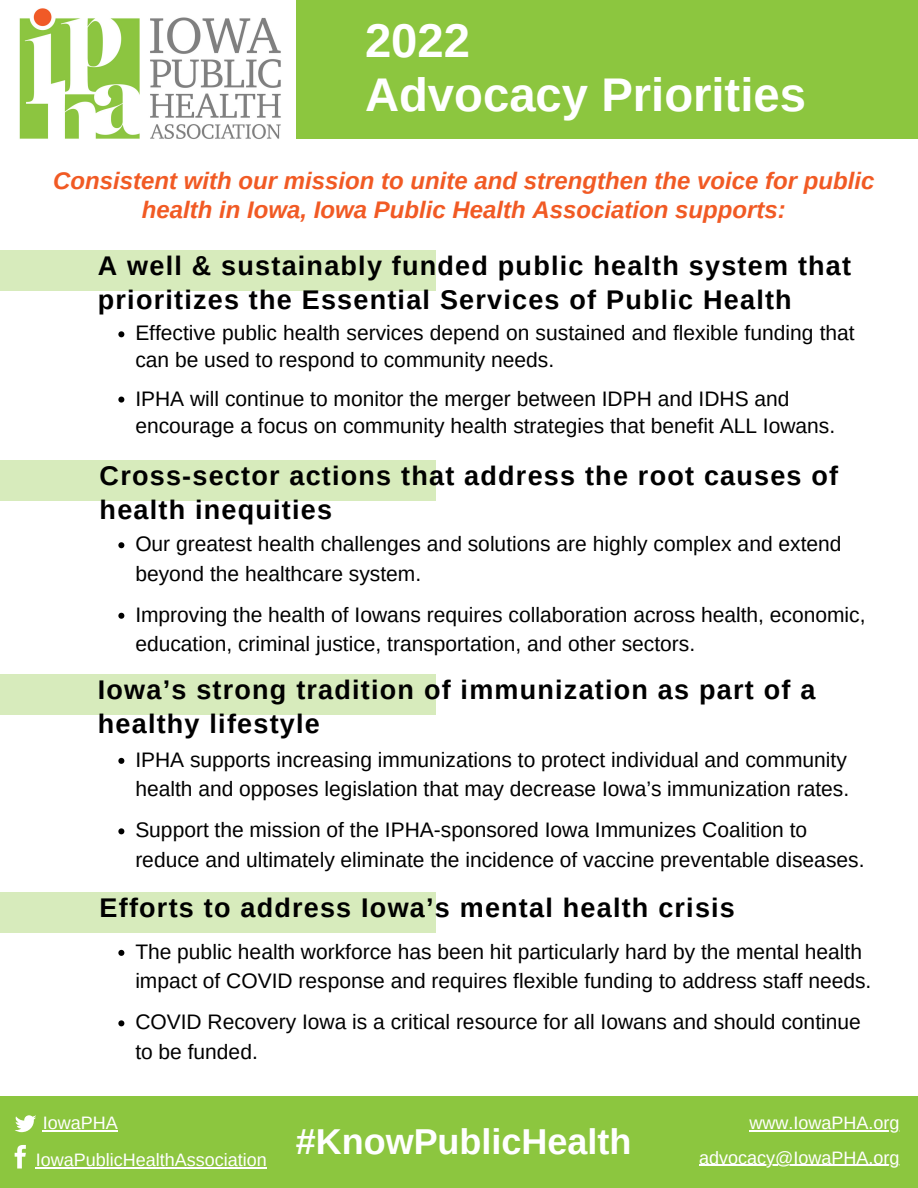
<style>
.page{position:relative;width:918px;height:1188px;background:#fff}
.page>*{position:absolute;margin:0;border:0;box-sizing:border-box;transform-origin:0 0}
.t1{font:700 47.25px "Arimo";color:#fff}
.t2{font:700 36px "Arimo";color:#fff}
.t3{font:700 27px/33.8px "Arimo";letter-spacing:.045em;color:#000}
.t4{font:italic 700 24px/29.2px "Arimo";color:#f15a24;text-align:center}
.t5{font:21px/29.2px "Arimo";color:#000}
.t6{font:18px "Arimo";color:#fff}
</style>
<div class="page">
<div style="left:0;top:0;width:918px;height:138px;background:#8cc63f"></div>
<div style="left:0;top:250px;width:435px;height:41px;background:#d7ebbc"></div>
<div style="left:0;top:460px;width:435px;height:41px;background:#d7ebbc"></div>
<div style="left:0;top:674px;width:435px;height:41px;background:#d7ebbc"></div>
<img style="left:0;top:0;width:296px;height:139px">
<div style="left:0;top:1096px;width:918px;height:92px;background:#8cc63f"></div>
<svg style="left:15px;top:1145px;width:11px;height:24px"></svg>
<svg style="left:15px;top:1115px;width:21px;height:17px"></svg>
<hr style="left:36px;top:1167px;width:231px;height:2px;background:#fff">
<hr style="left:43px;top:1130px;width:75px;height:2px;background:#fff">
<hr style="left:749px;top:1130px;width:150px;height:2px;background:#fff">
<hr style="left:699px;top:1165px;width:200px;height:1px;background:#fff">
<svg style="left:118px;top:542px;width:6px;height:6px"></svg>
<svg style="left:118px;top:613px;width:6px;height:6px"></svg>
<svg style="left:118px;top:331px;width:6px;height:6px"></svg>
<svg style="left:118px;top:397px;width:6px;height:6px"></svg>
<svg style="left:118px;top:758px;width:6px;height:6px"></svg>
<svg style="left:118px;top:828px;width:6px;height:6px"></svg>
<div style="left:0;top:892px;width:435px;height:41px;background:#d7ebbc"></div>
<svg style="left:118px;top:950px;width:6px;height:6px"></svg>
<svg style="left:118px;top:1020px;width:6px;height:6px"></svg>
<p class="t1" style="left:365px;top:14px;width:107px">2022</p>
<p class="t1" style="left:365px;top:68px;width:442px">Advocacy Priorities</p>
<p class="t4" style="left:53px;top:166px;width:823px">Consistent with our mission to unite and strengthen the voice for public health in Iowa, Iowa Public Health Association supports:</p>
<p class="t3" style="left:98px;top:249px;width:755px">A well &amp; sustainably funded public health system that prioritizes the Essential Services of Public Health</p>
<p class="t5" style="left:135px;top:320px;width:721px;line-height:27px">Effective public health services depend on sustained and flexible funding that can be used to respond to community needs.</p>
<p class="t5" style="left:135px;top:385px;width:701px;line-height:27px">IPHA will continue to monitor the merger between IDPH and IDHS and encourage a focus on community health strategies that benefit ALL Iowans.</p>
<p class="t3" style="left:100px;top:459px;width:740px">Cross-sector actions that address the root causes of health inequities</p>
<p class="t5" style="left:135px;top:529px;width:708px">Our greatest health challenges and solutions are highly complex and extend beyond the healthcare system.</p>
<p class="t5" style="left:135px;top:600px;width:732px">Improving the health of Iowans requires collaboration across health, economic, education, criminal justice, transportation, and other sectors.</p>
<p class="t3" style="left:98px;top:673px;width:719px">Iowa’s strong tradition of immunization as part of a healthy lifestyle</p>
<p class="t5" style="left:135px;top:745px;width:715px">IPHA supports increasing immunizations to protect individual and community health and opposes legislation that may decrease Iowa’s immunization rates.</p>
<p class="t5" style="left:135px;top:815px;width:731px">Support the mission of the IPHA-sponsored Iowa Immunizes Coalition to reduce and ultimately eliminate the incidence of vaccine preventable diseases.</p>
<p class="t3" style="left:100px;top:891px;width:637px">Efforts to address Iowa’s mental health crisis</p>
<p class="t5" style="left:135px;top:937px;width:738px">The public health workforce has been hit particularly hard by the mental health impact of COVID response and requires flexible funding to address staff needs.</p>
<p class="t5" style="left:135px;top:1007px;width:727px">COVID Recovery Iowa is a critical resource for all Iowans and should continue to be funded.</p>
<p class="t6" style="left:43px;top:1113px;width:76px">IowaPHA</p>
<p class="t6" style="left:749px;top:1113px;width:151px">www.IowaPHA.org</p>
<p class="t2" style="left:296px;top:1122px;width:337px">#KnowPublicHealth</p>
<p class="t6" style="left:699px;top:1147px;width:202px">advocacy@IowaPHA.org</p>
<p class="t6" style="left:36px;top:1150px;width:232px">IowaPublicHealthAssociation</p>
</div>
